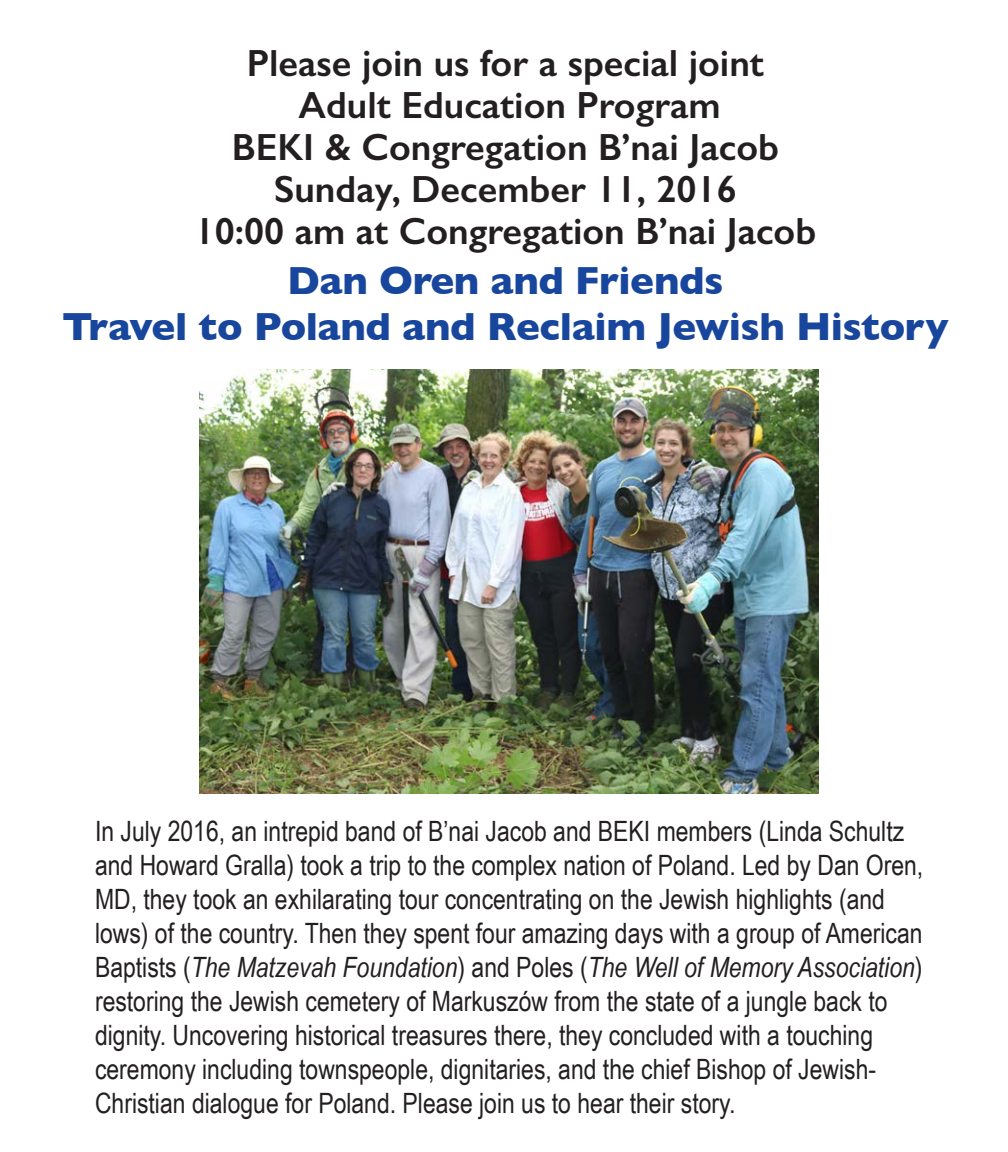
<style>
.page{position:relative;width:1008px;height:1152px;background:#fff}
.page>*{position:absolute;margin:0;border:0;box-sizing:border-box;transform-origin:0 0}
.t1{font:700 40px "Gill Sans";letter-spacing:-.01em;color:#18469d}
.t2{font:600 38px "Gill Sans";color:#231f20}
.t3{font:28px/34px "Arial Narrow";color:#231f20}
.s1{font-style:italic}
</style>
<div class="page">
<img style="left:200px;top:369px;width:618px;height:425px">
<p class="t2" style="left:247px;top:41px;width:519px">Please join us for a special joint</p>
<p class="t2" style="left:298px;top:83px;width:424px">Adult Education Program</p>
<p class="t2" style="left:232px;top:125px;width:549px">BEKI &amp; Congregation B’nai Jacob</p>
<p class="t2" style="left:274px;top:167px;width:464px">Sunday, December 11, 2016</p>
<p class="t2" style="left:195px;top:209px;width:623px">10:00 am at Congregation B’nai Jacob</p>
<p class="t1" style="left:287px;top:249px;width:438px">Dan Oren and Friends</p>
<p class="t1" style="left:62px;top:295px;width:888px">Travel to Poland and Reclaim Jewish History</p>
<p class="t3" style="left:95px;top:813px;width:830px">In July 2016, an intrepid band of B’nai Jacob and BEKI members (Linda Schultz and Howard Gralla) took a trip to the complex nation of Poland. Led by Dan Oren, MD, they took an exhilarating tour concentrating on the Jewish highlights (and lows) of the country. Then they spent four amazing days with a group of American Baptists (<span class="s1">The Matzevah Foundation</span>) and Poles (<span class="s1">The Well of Memory Association</span>) restoring the Jewish cemetery of Markuszów from the state of a jungle back to dignity. Uncovering historical treasures there, they concluded with a touching ceremony including townspeople, dignitaries, and the chief Bishop of Jewish-Christian dialogue for Poland. Please join us to hear their story.</p>
</div>
